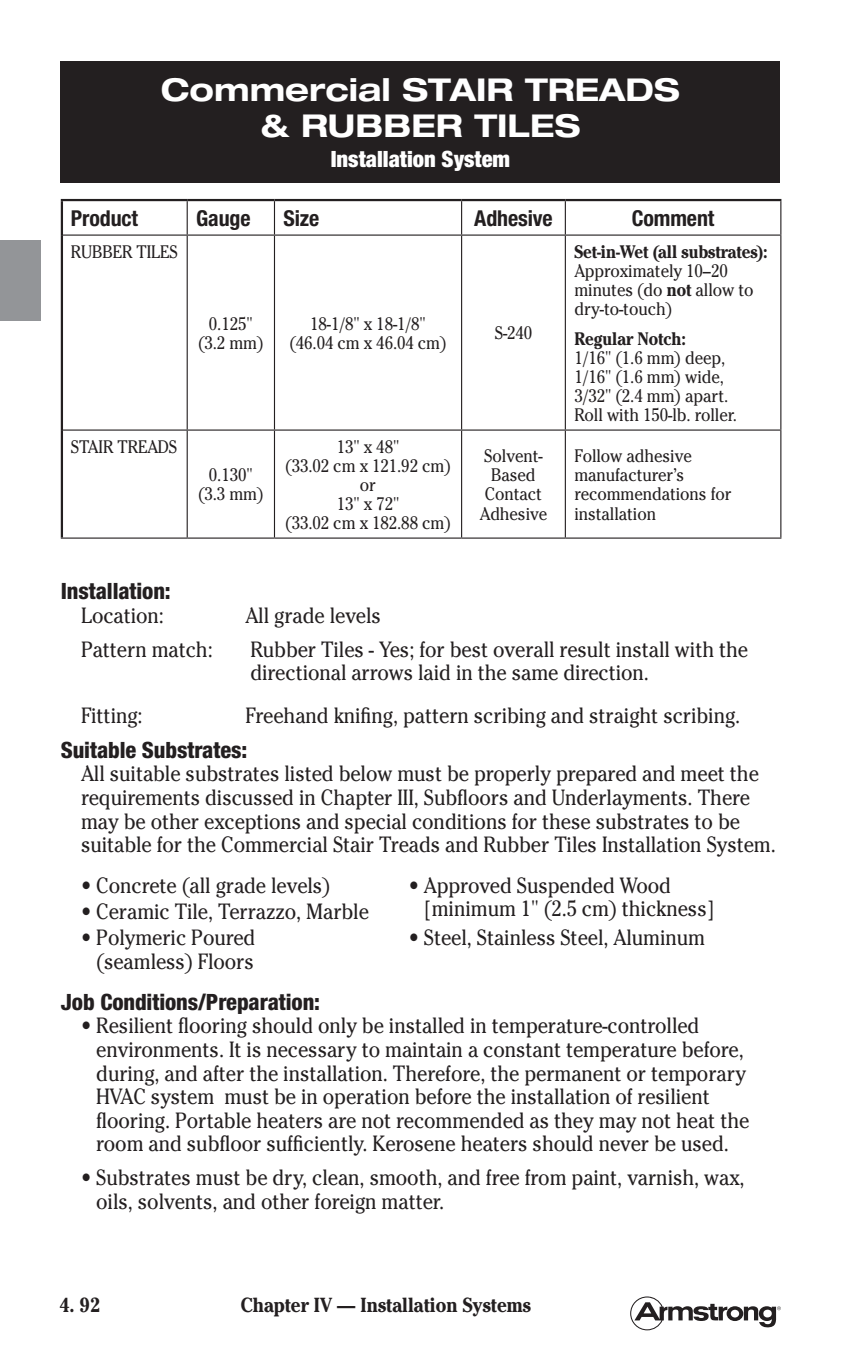
<style>
.page{position:relative;width:861px;height:1357px;background:#fff}
.page>*{position:absolute;margin:0;border:0;box-sizing:border-box;transform-origin:0 0}
.t1{font:700 expanded 31.5px/36px "Helvetica Neue";color:#fff;text-align:center}
.Copy_Heading{font:800 condensed 22.5px "Helvetica Neue";letter-spacing:-.005em;color:#231f20}
.t2{font:900 condensed 22.5px "Helvetica Neue";color:#fff}
.Body_Copy{font:22.05px/23.6px "Cheltenham";letter-spacing:-.005em;color:#231f20;scale:.9 1}
.t3{font:700 condensed 22.05px "Helvetica Neue";letter-spacing:-.005em;color:#231f20}
.t4{font:700 20.25px "Cheltenham";color:#231f20;scale:.9 1}
.t5{font:18px/19.1px "Cheltenham";letter-spacing:-.005em;color:#231f20;scale:.9 1}
.t6{font:700 18px "Cheltenham";letter-spacing:-.005em;color:#231f20;scale:.9 1}
.s1{font-weight:700}
</style>
<div class="page">
<div style="left:0;top:241px;width:40px;height:80px;background:#939598"></div>
<svg style="left:630px;top:1296px;width:150px;height:34px"></svg>
<div style="left:61px;top:61px;width:719px;height:121px;background:#231f20"></div>
<hr style="left:187px;top:201px;width:1px;height:33px;background:#231f20">
<hr style="left:274px;top:201px;width:1px;height:33px;background:#231f20">
<hr style="left:461px;top:201px;width:1px;height:33px;background:#231f20">
<hr style="left:564px;top:201px;width:2px;height:33px;background:#231f20">
<hr style="left:780px;top:201px;width:1px;height:33px;background:#231f20">
<hr style="left:63px;top:234px;width:124px;height:2px;background:#231f20">
<hr style="left:187px;top:234px;width:87px;height:2px;background:#231f20">
<hr style="left:187px;top:236px;width:1px;height:193px;background:#231f20">
<hr style="left:274px;top:234px;width:187px;height:2px;background:#231f20">
<hr style="left:274px;top:236px;width:1px;height:193px;background:#231f20">
<hr style="left:461px;top:234px;width:104px;height:2px;background:#231f20">
<hr style="left:461px;top:236px;width:1px;height:193px;background:#231f20">
<hr style="left:565px;top:234px;width:216px;height:2px;background:#231f20">
<hr style="left:564px;top:236px;width:2px;height:193px;background:#231f20">
<hr style="left:780px;top:236px;width:1px;height:193px;background:#231f20">
<hr style="left:63px;top:429px;width:124px;height:2px;background:#231f20">
<hr style="left:187px;top:429px;width:87px;height:2px;background:#231f20">
<hr style="left:187px;top:431px;width:1px;height:106px;background:#231f20">
<hr style="left:274px;top:429px;width:187px;height:2px;background:#231f20">
<hr style="left:274px;top:431px;width:1px;height:106px;background:#231f20">
<hr style="left:461px;top:429px;width:104px;height:2px;background:#231f20">
<hr style="left:461px;top:431px;width:1px;height:106px;background:#231f20">
<hr style="left:565px;top:429px;width:216px;height:2px;background:#231f20">
<hr style="left:564px;top:431px;width:2px;height:106px;background:#231f20">
<hr style="left:780px;top:431px;width:1px;height:106px;background:#231f20">
<hr style="left:61px;top:537px;width:126px;height:2px;background:#231f20">
<hr style="left:187px;top:537px;width:87px;height:2px;background:#231f20">
<hr style="left:274px;top:537px;width:187px;height:2px;background:#231f20">
<hr style="left:461px;top:537px;width:104px;height:2px;background:#231f20">
<hr style="left:565px;top:537px;width:216px;height:2px;background:#231f20">
<hr style="left:61px;top:199px;width:126px;height:2px;background:#231f20">
<hr style="left:61px;top:201px;width:2px;height:34px;background:#231f20">
<hr style="left:187px;top:199px;width:87px;height:2px;background:#231f20">
<hr style="left:274px;top:199px;width:187px;height:2px;background:#231f20">
<hr style="left:461px;top:199px;width:104px;height:2px;background:#231f20">
<hr style="left:565px;top:199px;width:216px;height:2px;background:#231f20">
<hr style="left:61px;top:235px;width:2px;height:195px;background:#231f20">
<hr style="left:61px;top:430px;width:2px;height:107px;background:#231f20">
<p class="t1" style="left:161px;top:71px;width:520px">Commercial STAIR TREADS &amp; RUBBER TILES</p>
<p class="t2" style="left:331px;top:145px;width:181px">Installation System</p>
<p class="t3" style="left:71px;top:205px;width:69px">Product</p>
<p class="t3" style="left:196px;top:205px;width:56px">Gauge</p>
<p class="t3" style="left:283px;top:205px;width:37px">Size</p>
<p class="t3" style="left:474px;top:205px;width:80px">Adhesive</p>
<p class="t3" style="left:631px;top:205px;width:84px">Comment</p>
<p class="t5" style="left:71px;top:242px;width:120px">RUBBER TILES</p>
<p class="t6" style="left:574px;top:241px;width:216px">Set-in-Wet (all substrates):</p>
<p class="t5" style="left:574px;top:261px;width:201px">Approximately 10–20 minutes (do <span class="s1">not</span> allow to dry-to-touch)</p>
<p class="t5" style="left:574px;top:329px;width:169px"><span class="s1">Regular Notch:<br></span>1/16" (1.6 mm) deep,</p>
<p class="t5" style="left:574px;top:367px;width:182px">1/16" (1.6 mm) wide,<br>3/32" (2.4 mm) apart.<br>Roll with 150-lb. roller.</p>
<p class="t5" style="left:198px;top:314px;width:74px;text-align:center">0.125" (3.2 mm)</p>
<p class="t5" style="left:310px;top:314px;width:130px">18-1/8" x 18-1/8"</p>
<p class="t5" style="left:494px;top:324px;width:43px">S-240</p>
<p class="t5" style="left:289px;top:333px;width:176px">(46.04 cm x 46.04 cm)</p>
<p class="t5" style="left:71px;top:437px;width:120px">STAIR TREADS</p>
<p class="t5" style="left:198px;top:465px;width:74px;text-align:center">0.130" (3.3 mm)</p>
<p class="t5" style="left:337px;top:437px;width:71px">13" x 48"</p>
<p class="t5" style="left:285px;top:456px;width:185px">(33.02 cm x 121.92 cm)</p>
<p class="t5" style="left:360px;top:475px;width:19px">or</p>
<p class="t5" style="left:337px;top:494px;width:71px">13" x 72"</p>
<p class="t5" style="left:285px;top:513px;width:185px">(33.02 cm x 182.88 cm)</p>
<p class="t5" style="left:479px;top:446px;width:76px;text-align:center">Solvent-<br>Based<br>Contact<br>Adhesive</p>
<p class="t5" style="left:574px;top:446px;width:176px">Follow adhesive manufacturer’s recommendations for installation</p>
<p class="Copy_Heading" style="left:61px;top:577px;width:112px">Installation:</p>
<p class="Body_Copy" style="left:81px;top:604px;width:94px">Location:</p>
<p class="Body_Copy" style="left:245px;top:604px;width:152px">All grade levels</p>
<p class="Body_Copy" style="left:81px;top:637px;width:148px">Pattern match:</p>
<p class="Body_Copy" style="left:250px;top:637px;width:554px">Rubber Tiles - Yes; for best overall result install with the directional arrows laid in the same direction.</p>
<p class="Body_Copy" style="left:81px;top:703px;width:70px">Fitting:</p>
<p class="Body_Copy" style="left:245px;top:703px;width:551px">Freehand knifing, pattern scribing and straight scribing.</p>
<p class="Copy_Heading" style="left:61px;top:736px;width:188px">Suitable Substrates:</p>
<p class="Body_Copy" style="left:81px;top:762px;width:773px">All suitable substrates listed below must be properly prepared and meet the requirements discussed in Chapter III, Subfloors and Underlayments. There may be other exceptions and special conditions for these substrates to be suitable for the Commercial Stair Treads and Rubber Tiles Installation System.</p>
<p class="Body_Copy" style="left:81px;top:873px;width:278px">• Concrete (all grade levels)</p>
<p class="Body_Copy" style="left:408px;top:873px;width:293px">• Approved Suspended Wood</p>
<p class="Body_Copy" style="left:81px;top:899px;width:321px">• Ceramic Tile, Terrazzo, Marble</p>
<p class="Body_Copy" style="left:424px;top:897px;width:324px">[minimum 1" (2.5 cm) thickness]</p>
<p class="Body_Copy" style="left:81px;top:926px;width:195px;text-align:right">• Polymeric Poured (seamless) Floors</p>
<p class="Body_Copy" style="left:408px;top:926px;width:331px">• Steel, Stainless Steel, Aluminum</p>
<p class="Copy_Heading" style="left:61px;top:988px;width:261px">Job Conditions/Preparation:</p>
<p class="Body_Copy" style="left:96px;top:1014px;width:727px;text-indent:-15px">• Resilient flooring should only be installed in temperature-controlled environments. It is necessary to maintain a constant temperature before, during, and after the installation. Therefore, the permanent or temporary HVAC system must be in operation before the installation of resilient flooring. Portable heaters are not recommended as they may not heat the room and subfloor sufficiently. Kerosene heaters should never be used.</p>
<p class="Body_Copy" style="left:96px;top:1166px;width:722px;text-indent:-15px">• Substrates must be dry, clean, smooth, and free from paint, varnish, wax, oils, solvents, and other foreign matter.</p>
<p class="t4" style="left:59px;top:1293px;width:47px">4. 92</p>
<p class="t4" style="left:241px;top:1293px;width:324px">Chapter IV — Installation Systems</p>
</div>
